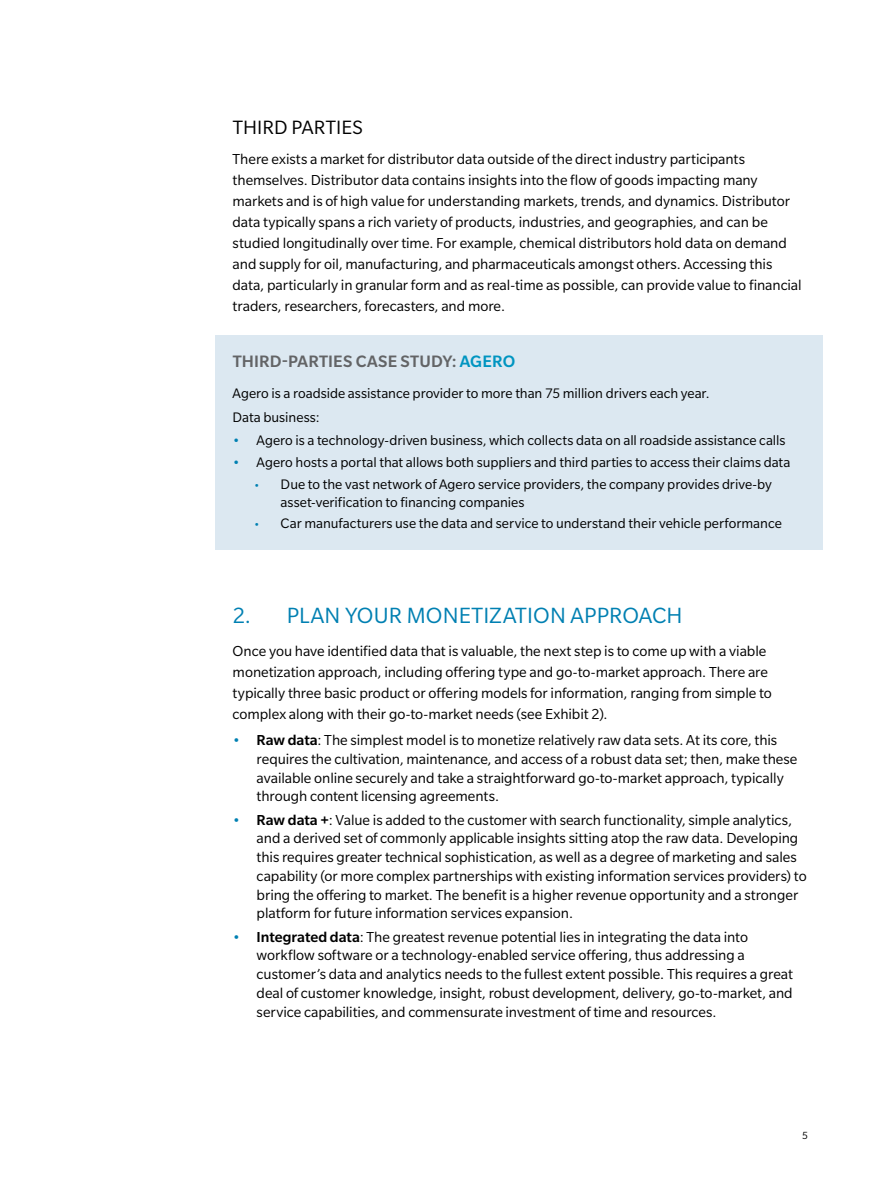
<style>
.page{position:relative;width:893px;height:1188px;background:#fff}
.page>*{position:absolute;margin:0;border:0;box-sizing:border-box;transform-origin:0 0}
.t1{font:24px "Slate Pro";letter-spacing:.005em;color:#0080b2}
.t2{font:21px "Slate Pro";letter-spacing:.005em;color:#000}
.t3{font:500 18px "Slate Pro";letter-spacing:.01em;color:#636466}
.t4{font:15.75px/18.8px "Slate Pro";letter-spacing:-.005em;color:#000}
.t5{font:15px/24.2px "Slate Pro";color:#000}
.t6{font:11.25px "Slate Pro";color:#000}
.s1{color:#0095c1}
.s2{color:#0080b2}
.s3{font-weight:500}
</style>
<div class="page">
<div style="left:216px;top:336px;width:607px;height:214px;background:#dce8f1"></div>
<h2 class="t2" style="left:233px;top:116px;width:132px">THIRD PARTIES</h2>
<p class="t4" style="left:233px;top:148px;width:571px;line-height:21px">There exists a market for distributor data outside of the direct industry participants themselves. Distributor data contains insights into the flow of goods impacting many markets and is of high value for understanding markets, trends, and dynamics. Distributor data typically spans a rich variety of products, industries, and geographies, and can be studied longitudinally over time. For example, chemical distributors hold data on demand and supply for oil, manufacturing, and pharmaceuticals amongst others. Accessing this data, particularly in granular form and as real-time as possible, can provide value to financial traders, researchers, forecasters, and more.</p>
<p class="t3" style="left:233px;top:351px;width:284px">THIRD-PARTIES CASE STUDY: <span class="s1">AGERO</span></p>
<p class="t5" style="left:233px;top:381px;width:478px">Agero is a roadside assistance provider to more than 75 million drivers each year.<br>Data business:</p>
<p class="t5" style="left:233px;top:428px;width:554px"><span class="s2">•</span> Agero is a technology-driven business, which collects data on all roadside assistance calls</p>
<p class="t5" style="left:281px;top:451px;width:511px;line-height:21.9px;text-indent:-48px"><span class="s2">•</span> Agero hosts a portal that allows both suppliers and third parties to access their claims data<br>Due to the vast network of Agero service providers, the company provides drive-by</p>
<p class="t5" style="left:281px;top:492px;width:503px;line-height:21px">asset-verification to financing companies<br>Car manufacturers use the data and service to understand their vehicle performance</p>
<h1 class="t1" style="left:233px;top:603px;width:451px">2. PLAN YOUR MONETIZATION APPROACH</h1>
<p class="t4" style="left:233px;top:640px;width:541px;line-height:21px">Once you have identified data that is valuable, the next step is to come up with a viable monetization approach, including offering type and go-to-market approach. There are typically three basic product or offering models for information, ranging from simple to complex along with their go-to-market needs (see Exhibit 2).</p>
<p class="t4" style="left:257px;top:731px;width:542px;text-indent:-24px"><span class="s2">•</span> <span class="s3">Raw data</span>: The simplest model is to monetize relatively raw data sets. At its core, this requires the cultivation, maintenance, and access of a robust data set; then, make these available online securely and take a straightforward go-to-market approach, typically through content licensing agreements.</p>
<p class="t4" style="left:257px;top:810px;width:552px;text-indent:-24px"><span class="s2">•</span> <span class="s3">Raw data +</span>: Value is added to the customer with search functionality, simple analytics, and a derived set of commonly applicable insights sitting atop the raw data. Developing this requires greater technical sophistication, as well as a degree of marketing and sales capability (or more complex partnerships with existing information services providers) to bring the offering to market. The benefit is a higher revenue opportunity and a stronger platform for future information services expansion.</p>
<p class="t4" style="left:257px;top:927px;width:538px;text-indent:-24px"><span class="s2">•</span> <span class="s3">Integrated data</span>: The greatest revenue potential lies in integrating the data into workflow software or a technology-enabled service offering, thus addressing a customer’s data and analytics needs to the fullest extent possible. This requires a great deal of customer knowledge, insight, robust development, delivery, go-to-market, and service capabilities, and commensurate investment of time and resources.</p>
<p class="t6" style="left:802px;top:1129px;width:7px">5</p>
</div>
